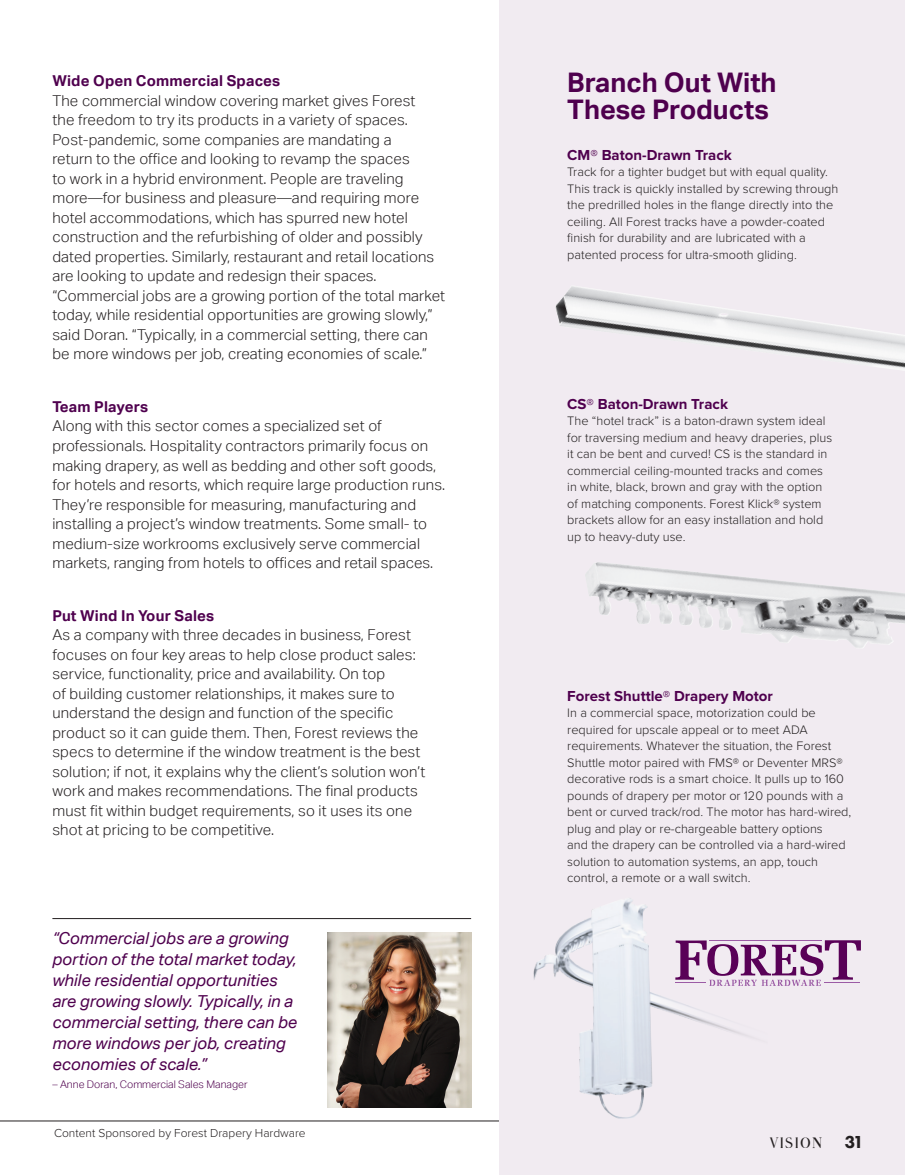
<style>
.page{position:relative;width:905px;height:1175px;background:#fff}
.page>*{position:absolute;margin:0;border:0;box-sizing:border-box;transform-origin:0 0}
.Paragraph_Style_2{font:700 27px/27px "Aktiv Grotesk";color:#4f004e}
.t1{font:800 18px "Futura PT";color:#231f20}
.Designer{font:italic 16.5px/21px "Aktiv Grotesk";color:#4f004e}
.Paragraph_Style_2-2{font:300 15px/19.5px "Aktiv Grotesk";letter-spacing:.01em;color:#231f20}
._22_subhead_DEEP_VASE_copy{font:700 15px "Proxima Nova";color:#4f004e}
.Paragraph_Style_2-3{font:700 15px "Proxima Nova";color:#4f004e}
.t2{font:13.5px "Phillips Muler";letter-spacing:.1em;color:#231f20}
._22_subhead_DEEP_VASE_copy-2{font:300 12.75px/16.5px "Proxima Nova";color:#231f20}
.Paragraph_Style_2-4{font:300 12.75px/16.5px "Proxima Nova";color:#231f20}
._22_subhead_DEEP_VASE_copy-3{font:300 12px "Proxima Nova";color:#231f20}
.Designer-2{font:300 10.5px "Aktiv Grotesk";color:#4f004e}
.s1{font-weight:700;color:#4f004e}
</style>
<div class="page">
<hr style="left:0;top:1120px;width:904px;height:1px;background:#231f20">
<div style="left:500px;top:0;width:404px;height:1174px;background:#f1ebf1"></div>
<img style="left:533px;top:898px;width:215px;height:221px">
<img style="left:328px;top:932px;width:143px;height:175px">
<svg style="left:675px;top:940px;width:185px;height:46px"></svg>
<hr style="left:52px;top:918px;width:419px;height:1px;background:#231f20">
<img style="left:585px;top:562px;width:67px;height:62px">
<img style="left:555px;top:287px;width:349px;height:83px">
<p class="Paragraph_Style_2-2" style="left:52px;top:71px;width:394px"><span class="s1">Wide Open Commercial Spaces<br></span>The commercial window covering market gives Forest<br>the freedom to try its products in a variety of spaces.<br>Post-pandemic, some companies are mandating a<br>return to the office and looking to revamp the spaces<br>to work in a hybrid environment. People are traveling more—for business and pleasure—and requiring more hotel accommodations, which has spurred new hotel construction and the refurbishing of older and possibly dated properties. Similarly, restaurant and retail locations are looking to update and redesign their spaces. “Commercial jobs are a growing portion of the total market today, while residential opportunities are growing slowly,” said Doran. “Typically, in a commercial setting, there can be more windows per job, creating economies of scale.”</p>
<p class="Paragraph_Style_2-2" style="left:52px;top:397px;width:394px"><span class="s1">Team Players<br></span>Along with this sector comes a specialized set of professionals. Hospitality contractors primarily focus on making drapery, as well as bedding and other soft goods, for hotels and resorts, which require large production runs.<br>They’re responsible for measuring, manufacturing and installing a project’s window treatments. Some small- to medium-size workrooms exclusively serve commercial markets, ranging from hotels to offices and retail spaces.</p>
<p class="Paragraph_Style_2-2" style="left:52px;top:605px;width:374px"><span class="s1">Put Wind In Your Sales<br></span>As a company with three decades in business, Forest focuses on four key areas to help close product sales: service, functionality, price and availability. On top<br>of building customer relationships, it makes sure to understand the design and function of the specific product so it can guide them. Then, Forest reviews the specs to determine if the window treatment is the best solution; if not, it explains why the client’s solution won’t work and makes recommendations. The final products must fit within budget requirements, so it uses its one shot at pricing to be competitive.</p>
<p class="Designer" style="left:52px;top:927px;width:246px">“Commercial jobs are a growing portion of the total market today, while residential opportunities are growing slowly. Typically, in a commercial setting, there can be more windows per job, creating economies of scale.”</p>
<p class="Designer-2" style="left:52px;top:1078px;width:197px">– Anne Doran, Commercial Sales Manager</p>
<p class="_22_subhead_DEEP_VASE_copy-3" style="left:54px;top:1124px;width:253px">Content Sponsored by Forest Drapery Hardware</p>
<p class="Paragraph_Style_2" style="left:567px;top:69px;width:211px">Branch Out With<br>These Products</p>
<p class="Paragraph_Style_2-3" style="left:567px;top:144px;width:166px">CM® Baton-Drawn Track</p>
<p class="Paragraph_Style_2-4" style="left:567px;top:163px;width:272px">Track for a tighter budget but with equal quality.<br>This track is quickly installed by screwing through the predrilled holes in the flange directly into the ceiling. All Forest tracks have a powder-coated finish for durability and are lubricated with a patented process for ultra-smooth gliding.</p>
<p class="_22_subhead_DEEP_VASE_copy" style="left:567px;top:392px;width:162px">CS® Baton-Drawn Track</p>
<p class="_22_subhead_DEEP_VASE_copy-2" style="left:567px;top:412px;width:266px">The “hotel track” is a baton-drawn system ideal for traversing medium and heavy draperies, plus it can be bent and curved! CS is the standard in commercial ceiling-mounted tracks and comes in white, black, brown and gray with the option of matching components. Forest Klick® system brackets allow for an easy installation and hold up to heavy-duty use.</p>
<p class="_22_subhead_DEEP_VASE_copy" style="left:567px;top:684px;width:207px">Forest Shuttle® Drapery Motor</p>
<p class="_22_subhead_DEEP_VASE_copy-2" style="left:567px;top:704px;width:285px">In a commercial space, motorization could be required for upscale appeal or to meet ADA requirements. Whatever the situation, the Forest Shuttle motor paired with FMS® or Deventer MRS® decorative rods is a smart choice. It pulls up to 160 pounds of drapery per motor or 120 pounds with a bent or curved track/rod. The motor has hard-wired, plug and play or re-chargeable battery options<br>and the drapery can be controlled via a hard-wired solution to automation systems, an app, touch control, a remote or a wall switch.</p>
<p class="t2" style="left:770px;top:1134px;width:54px">VISION</p>
<p class="t1" style="left:844px;top:1130px;width:21px">31</p>
</div>
